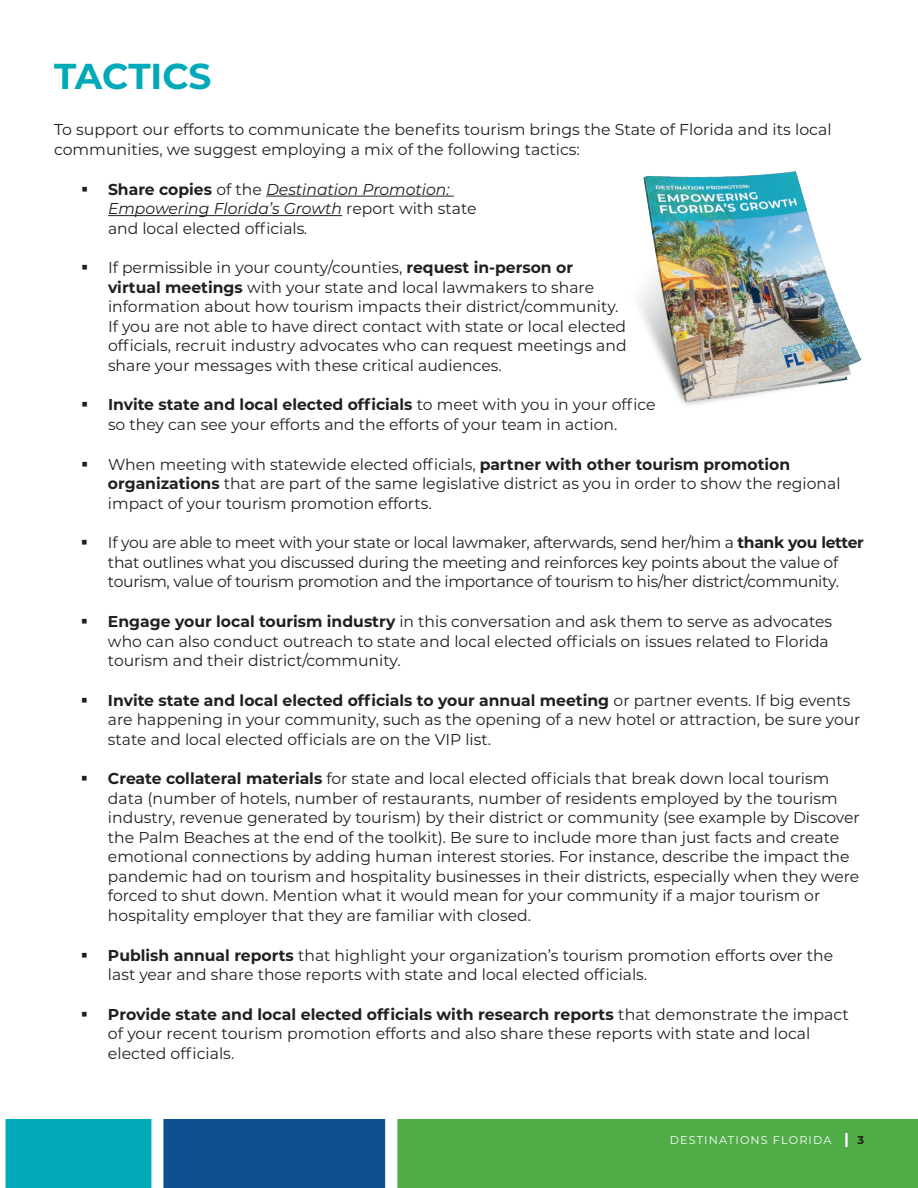
<style>
.page{position:relative;width:918px;height:1188px;background:#fff}
.page>*{position:absolute;margin:0;border:0;box-sizing:border-box;transform-origin:0 0}
.Headline{font:700 36px "Montserrat";letter-spacing:-.005em;color:#00aab8}
.Body_Copy{font:15.75px/19.5px "Montserrat";color:#231f20}
.Body_Copy-2{font:15.75px/19.5px "Montserrat";letter-spacing:-.02em;color:#231f20;text-align:center}
.t1{font:italic 15.75px/19.5px "Montserrat";color:#231f20}
.t2{font:11.25px "Montserrat";letter-spacing:.1em;color:#fff}
.s1{font-weight:700;font-style:normal}
.s2{font-style:normal}
.s3{font-weight:700}
.s4{font-weight:900;font-size:14.7px}
.s5{font-weight:700;color:#231f20}
</style>
<div class="page">
<svg style="left:5px;top:1119px;width:913px;height:69px;background:#37976f"></svg>
<hr style="left:266px;top:196px;width:188px;height:1px;background:#231f20">
<hr style="left:108px;top:215px;width:234px;height:1px;background:#231f20">
<img style="left:640px;top:171px;width:222px;height:234px">
<p class="Headline" style="left:54px;top:50px;width:159px">TACTICS</p>
<p class="Body_Copy" style="left:54px;top:119px;width:779px">To support our efforts to communicate the benefits tourism brings the State of Florida and its local communities, we suggest employing a mix of the following tactics:</p>
<p class="t1" style="left:108px;top:179px;width:370px;text-indent:-27px">▪ <span class="s1">Share copies</span> <span class="s2">of the</span> Destination Promotion:<br>Empowering Florida’s Growth <span class="s2">report with state and local elected officials</span>.</p>
<p class="Body_Copy" style="left:108px;top:257px;width:520px;text-indent:-27px">▪ If permissible in your county/counties, <span class="s3">request in-person or virtual meetings</span> with your state and local lawmakers to share information about how tourism impacts their district/community.<br>If you are not able to have direct contact with state or local elected officials, recruit industry advocates who can request meetings and share your messages with these critical audiences.</p>
<p class="Body_Copy" style="left:108px;top:395px;width:549px;text-indent:-27px">▪ <span class="s3">Invite state and local elected officials</span> to meet with you in your office so they can see your efforts and the efforts of your team in action.</p>
<p class="Body_Copy" style="left:108px;top:454px;width:734px;text-indent:-27px">▪ When meeting with statewide elected officials, <span class="s3">partner with other tourism promotion organizations</span> that are part of the same legislative district as you in order to show the regional impact of your tourism promotion efforts.</p>
<p class="Body_Copy-2" style="left:81px;top:532px;width:785px">▪ If you are able to meet with your state or local lawmaker, afterwards, send her/him a <span class="s3">thank you letter </span>that outlines what you discussed during the meeting and reinforces key points about the value of tourism, value of tourism promotion and the importance of tourism to his/her district/community.</p>
<p class="Body_Copy" style="left:108px;top:611px;width:726px;text-indent:-27px">▪ <span class="s3">Engage your local tourism industry</span> in this conversation and ask them to serve as advocates who can also conduct outreach to state and local elected officials on issues related to Florida tourism and their district/community.</p>
<p class="Body_Copy" style="left:108px;top:690px;width:754px;text-indent:-27px">▪ <span class="s3">Invite state and local elected officials to your annual meeting</span> or partner events. If big events are happening in your community, such as the opening of a new hotel or attraction, be sure your state and local elected officials are on the VIP list.</p>
<p class="Body_Copy" style="left:108px;top:769px;width:753px;text-indent:-27px">▪ <span class="s3">Create collateral materials</span> for state and local elected officials that break down local tourism data (number of hotels, number of restaurants, number of residents employed by the tourism industry, revenue generated by tourism) by their district or community (see example by Discover the Palm Beaches at the end of the toolkit). Be sure to include more than just facts and create emotional connections by adding human interest stories. For instance, describe the impact the pandemic had on tourism and hospitality businesses in their districts, especially when they were forced to shut down. Mention what it would mean for your community if a major tourism or hospitality employer that they are familiar with closed.</p>
<p class="Body_Copy" style="left:108px;top:945px;width:727px;text-indent:-27px">▪ <span class="s3">Publish annual reports</span> that highlight your organization’s tourism promotion efforts over the last year and share those reports with state and local elected officials.</p>
<p class="Body_Copy" style="left:108px;top:1004px;width:742px;text-indent:-27px">▪ <span class="s3">Provide state and local elected officials with research reports</span> that demonstrate the impact of your recent tourism promotion efforts and also share these reports with state and local elected officials.</p>
<p class="t2" style="left:670px;top:1133px;width:196px">DESTINATIONS FLORIDA <span class="s4">|</span> <span class="s5">3</span></p>
</div>
